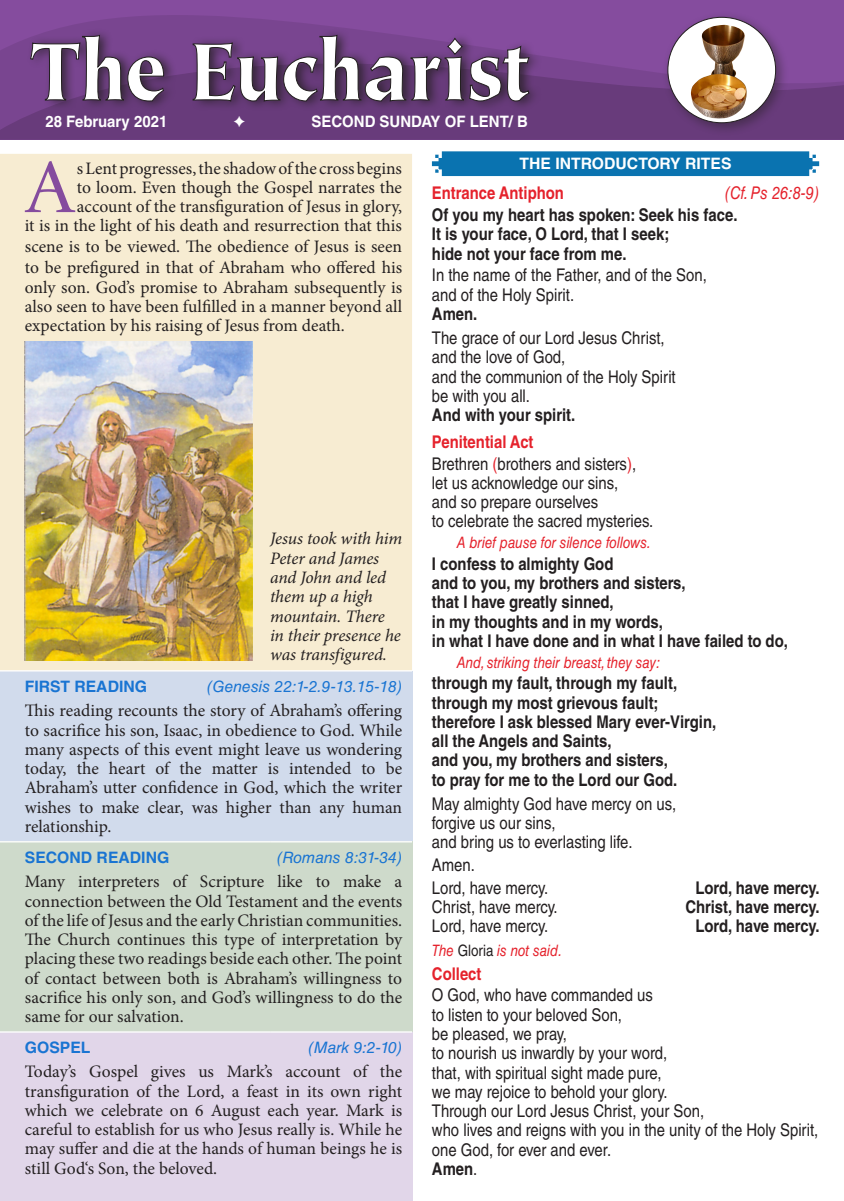
<style>
.page{position:relative;width:844px;height:1201px;background:#fff}
.page>*{position:absolute;margin:0;border:0;box-sizing:border-box;transform-origin:0 0}
.t1{font:75.77px "Giovanni Std";color:#854c9e}
.t2{font:17.5px/19.2px "Minion Pro";color:#231f20;text-align:justify}
.t3{font:17.5px/19.2px "Helvetica LT Std";color:#231f20;scale:.85 1}
.t4{font:700 17.5px/19.2px "Helvetica LT Std";color:#231f20;scale:.85 1}
.t5{font:italic 17.5px/19.2px "Minion Pro";letter-spacing:-.01em;color:#231f20}
.t6{font:700 17.5px "Helvetica LT Std";color:#e5222c;scale:.85 1}
.t7{font:italic 17.5px "Helvetica LT Std";color:#e5222c;scale:.85 1}
.t8{font:italic 15.75px "Helvetica LT Std";color:#e5222c;scale:.85 1}
.t9{font:italic 15.75px "Helvetica LT Std";color:#1974d2}
.t10{font:700 15.75px "Helvetica LT Std";color:#fff;scale:.95 1}
.t11{font:700 15.75px "Helvetica LT Std";color:#1974d2}
.t12{font:700 15.75px "Helvetica LT Std";color:#fff}
.s1{font-weight:700;color:#e5222c}
.s2{color:#e5222c}
.s3{font-style:normal;color:#231f20}
.s4{font-weight:700}
</style>
<div class="page">
<div style="left:0;top:0;width:843px;height:140px;background:#854c9e"></div>
<svg style="left:0;top:15px;width:579px;height:47px"></svg>
<svg style="left:0;top:62px;width:843px;height:78px;fill:#683b7b"></svg>
<div style="left:27px;top:29px;width:515px;height:83px;background:#231f20;opacity:.75"></div>
<svg style="left:30px;top:34px;width:500px;height:69px"></svg>
<div style="left:661px;top:11px;width:127px;height:125px;background:#231f20;opacity:.45"></div>
<div style="left:667px;top:17px;width:108px;height:106px;background:#fff;border-radius:50%"></div>
<img style="left:690px;top:25px;width:57px;height:94px">
<svg style="left:432px;top:151px;width:387px;height:25px;background:#1579b3"></svg>
<div style="left:0;top:154px;width:412px;height:516px;background:#f7ecd2"></div>
<div style="left:0;top:671px;width:412px;height:170px;background:#d1dbec"></div>
<div style="left:0;top:841px;width:412px;height:191px;background:#cedacb"></div>
<div style="left:0;top:1032px;width:412px;height:168px;background:#e1d6e9"></div>
<hr style="left:0;top:841px;width:270px;height:1px;background:#fff">
<hr style="left:270px;top:841px;width:142px;height:1px;background:#fff">
<hr style="left:0;top:1031px;width:270px;height:1px;background:#fff">
<hr style="left:270px;top:1031px;width:142px;height:1px;background:#fff">
<img style="left:25px;top:341px;width:227px;height:319px">
<svg style="left:234px;top:116px;width:11px;height:11px"></svg>
<p class="t10" style="left:45px;top:112px;width:130px">28 February 2021</p>
<p class="t10" style="left:311px;top:112px;width:229px">SECOND SUNDAY OF LENT/ B</p>
<p class="t12" style="left:519px;top:153px;width:213px">THE INTRODUCTORY RITES</p>
<p class="t6" style="left:432px;top:182px;width:157px">Entrance Antiphon</p>
<p class="t7" style="left:724px;top:183px;width:112px">(Cf. Ps 26:8-9)</p>
<p class="t4" style="left:432px;top:205px;width:361px">Of you my heart has spoken: Seek his face.<br>It is your face, O Lord, that I seek;<br>hide not your face from me.</p>
<p class="t3" style="left:432px;top:265px;width:325px">In the name of the Father, and of the Son, and of the Holy Spirit.</p>
<p class="t4" style="left:432px;top:304px;width:55px">Amen.</p>
<p class="t3" style="left:432px;top:328px;width:288px">The grace of our Lord Jesus Christ, and the love of God,<br>and the communion of the Holy Spirit be with you all.</p>
<p class="t4" style="left:432px;top:405px;width:170px">And with your spirit.</p>
<p class="t3" style="left:432px;top:431px;width:242px;line-height:21.7px"><span class="s1">Penitential Act<br></span>Brethren <span class="s2">(</span>brothers and sisters<span class="s2">)</span>,</p>
<p class="t3" style="left:432px;top:473px;width:262px">let us acknowledge our sins,<br>and so prepare ourselves<br>to celebrate the sacred mysteries.</p>
<p class="t8" style="left:456px;top:533px;width:230px">A brief pause for silence follows.</p>
<p class="t4" style="left:432px;top:553px;width:420px">I confess to almighty God<br>and to you, my brothers and sisters,<br>that I have greatly sinned,<br>in my thoughts and in my words,<br>in what I have done and in what I have failed to do,</p>
<p class="t8" style="left:456px;top:653px;width:241px">And, striking their breast, they say:</p>
<p class="t4" style="left:432px;top:673px;width:336px">through my fault, through my fault, through my most grievous fault; therefore I ask blessed Mary ever-Virgin, all the Angels and Saints,<br>and you, my brothers and sisters,<br>to pray for me to the Lord our God.</p>
<p class="t3" style="left:432px;top:794px;width:289px">May almighty God have mercy on us, forgive us our sins,<br>and bring us to everlasting life.</p>
<p class="t3" style="left:432px;top:853px;width:138px;line-height:22.8px">Amen.<br>Lord, have mercy.</p>
<h1 class="t1" style="left:26px;top:145px;width:50px">A</h1>
<p class="t2" style="left:25px;top:158px;width:379px;text-align:right">s Lent progresses, the shadow of the cross begins<br>to loom. Even though the Gospel narrates the account of the transfiguration of Jesus in glory,<br>it is in the light of his death and resurrection that this</p>
<p class="t2" style="left:25px;top:236px;width:379px;line-height:21px">scene is to be viewed. The obedience of Jesus is seen to be prefigured in that of Abraham who offered his</p>
<p class="t2" style="left:25px;top:277px;width:379px">only son. God’s promise to Abraham subsequently is also seen to have been fulfilled in a manner beyond all expectation by his raising of Jesus from death.</p>
<p class="t5" style="left:270px;top:529px;width:133px">Jesus took with him<br>Peter and James and John and led them up a high mountain. There in their presence he was transfigured.</p>
<p class="t11" style="left:25px;top:677px;width:124px">FIRST READING</p>
<p class="t9" style="left:207px;top:677px;width:196px">(Genesis 22:1-2.9-13.15-18)</p>
<p class="t2" style="left:25px;top:701px;width:379px">This reading recounts the story of Abraham’s offering to sacrifice his son, Isaac, in obedience to God. While many aspects of this event might leave us wondering today, the heart of the matter is intended to be Abraham’s utter confidence in God, which the writer wishes to make clear, was higher than any human relationship.</p>
<p class="t11" style="left:25px;top:848px;width:146px">SECOND READING</p>
<p class="t9" style="left:277px;top:848px;width:126px">(Romans 8:31-34)</p>
<p class="t2" style="left:25px;top:872px;width:379px">Many interpreters of Scripture like to make a connection between the Old Testament and the events of the life of Jesus and the early Christian communities.<br>The Church continues this type of interpretation by placing these two readings beside each other. The point of contact between both is Abraham’s willingness to sacrifice his only son, and God’s willingness to do the same for our salvation.</p>
<p class="t11" style="left:25px;top:1038px;width:67px">GOSPEL</p>
<p class="t9" style="left:308px;top:1038px;width:95px">(Mark 9:2-10)</p>
<p class="t2" style="left:25px;top:1062px;width:379px">Today’s Gospel gives us Mark’s account of the transfiguration of the Lord, a feast in its own right which we celebrate on 6 August each year. Mark is careful to establish for us who Jesus really is. While he may suffer and die at the hands of human beings he is still God‘s Son, the beloved.</p>
<p class="t4" style="left:695px;top:877px;width:148px">Lord, have mercy.</p>
<p class="t3" style="left:432px;top:897px;width:149px">Christ, have mercy.</p>
<p class="t4" style="left:685px;top:897px;width:159px">Christ, have mercy.</p>
<p class="t3" style="left:432px;top:916px;width:138px">Lord, have mercy.</p>
<p class="t4" style="left:695px;top:916px;width:148px">Lord, have mercy.</p>
<p class="t8" style="left:432px;top:940px;width:155px">The <span class="s3">Gloria</span> is not said.</p>
<p class="t6" style="left:432px;top:962px;width:60px">Collect</p>
<p class="t3" style="left:432px;top:985px;width:456px">O God, who have commanded us<br>to listen to your beloved Son,<br>be pleased, we pray,<br>to nourish us inwardly by your word,<br>that, with spiritual sight made pure,<br>we may rejoice to behold your glory.<br>Through our Lord Jesus Christ, your Son,<br>who lives and reigns with you in the unity of the Holy Spirit, one God, for ever and ever.<br><span class="s4">Amen</span>.</p>
</div>
